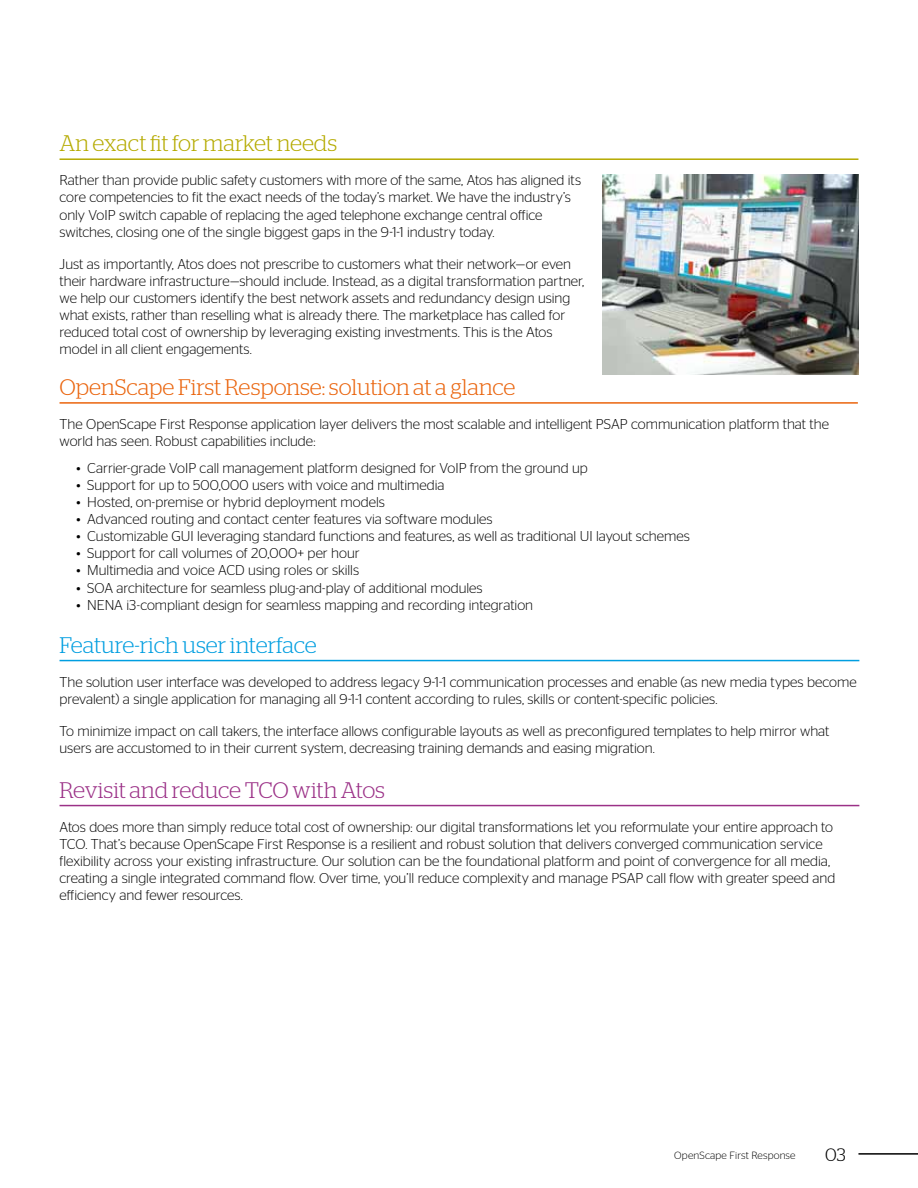
<style>
.page{position:relative;width:918px;height:1188px;background:#fff}
.page>*{position:absolute;margin:0;border:0;box-sizing:border-box;transform-origin:0 0}
.t1{font:300 22.5px "Stag";color:#ea640d}
.t2{font:300 22.5px "Stag";letter-spacing:-.01em;color:#9b3187}
.t3{font:300 22.5px "Stag";letter-spacing:-.005em;color:#009ee0}
.t4{font:300 22.5px "Stag";letter-spacing:-.005em;color:#b5aa00}
.t5{font:300 18px "Stag";color:#000}
.t6{font:300 14.25px/17.1px "Stag Sans";color:#000}
.t7{font:300 10.5px "Stag Sans";letter-spacing:.015em;color:#000}
</style>
<div class="page">
<hr style="left:60px;top:158px;width:798px;height:2px;background:#b5aa00">
<hr style="left:60px;top:402px;width:798px;height:2px;background:#ea640d">
<hr style="left:60px;top:805px;width:799px;height:1px;background:#9b3187">
<hr style="left:60px;top:660px;width:799px;height:1px;background:#009ee0">
<img style="left:602px;top:174px;width:256px;height:200px">
<hr style="left:858px;top:1153px;width:60px;height:2px;background:#000">
<h1 class="t4" style="left:60px;top:131px;width:279px">An exact fit for market needs</h1>
<p class="t6" style="left:60px;top:172px;width:523px">Rather than provide public safety customers with more of the same, Atos has aligned its core competencies to fit the exact needs of the today’s market. We have the industry’s only VoIP switch capable of replacing the aged telephone exchange central office switches, closing one of the single biggest gaps in the 9-1-1 industry today.</p>
<p class="t6" style="left:60px;top:255px;width:526px">Just as importantly, Atos does not prescribe to customers what their network—or even their hardware infrastructure—should include. Instead, as a digital transformation partner, we help our customers identify the best network assets and redundancy design using what exists, rather than reselling what is already there. The marketplace has called for reduced total cost of ownership by leveraging existing investments. This is the Atos model in all client engagements.</p>
<h1 class="t1" style="left:60px;top:375px;width:458px">OpenScape First Response: solution at a glance</h1>
<p class="t6" style="left:60px;top:416px;width:771px">The OpenScape First Response application layer delivers the most scalable and intelligent PSAP communication platform that the world has seen. Robust capabilities include:</p>
<p class="t6" style="left:77px;top:459px;width:513px">• Carrier-grade VoIP call management platform designed for VoIP from the ground up</p>
<p class="t6" style="left:77px;top:476px;width:369px">• Support for up to 500,000 users with voice and multimedia</p>
<p class="t6" style="left:77px;top:493px;width:310px">• Hosted, on-premise or hybrid deployment models</p>
<p class="t6" style="left:77px;top:510px;width:417px">• Advanced routing and contact center features via software modules</p>
<p class="t6" style="left:77px;top:528px;width:615px">• Customizable GUI leveraging standard functions and features, as well as traditional UI layout schemes</p>
<p class="t6" style="left:77px;top:545px;width:285px">• Support for call volumes of 20,000+ per hour</p>
<p class="t6" style="left:77px;top:562px;width:284px">• Multimedia and voice ACD using roles or skills</p>
<p class="t6" style="left:77px;top:579px;width:408px">• SOA architecture for seamless plug-and-play of additional modules</p>
<p class="t6" style="left:77px;top:596px;width:458px">• NENA i3-compliant design for seamless mapping and recording integration</p>
<h1 class="t3" style="left:60px;top:632px;width:259px">Feature-rich user interface</h1>
<p class="t6" style="left:60px;top:673px;width:799px">The solution user interface was developed to address legacy 9-1-1 communication processes and enable (as new media types become prevalent) a single application for managing all 9-1-1 content according to rules, skills or content-specific policies.</p>
<p class="t6" style="left:60px;top:722px;width:771px">To minimize impact on call takers, the interface allows configurable layouts as well as preconfigured templates to help mirror what users are accustomed to in their current system, decreasing training demands and easing migration.</p>
<h1 class="t2" style="left:60px;top:777px;width:327px">Revisit and reduce TCO with Atos</h1>
<p class="t6" style="left:60px;top:818px;width:777px">Atos does more than simply reduce total cost of ownership: our digital transformations let you reformulate your entire approach to TCO. That’s because OpenScape First Response is a resilient and robust solution that delivers converged communication service flexibility across your existing infrastructure. Our solution can be the foundational platform and point of convergence for all media, creating a single integrated command flow. Over time, you’ll reduce complexity and manage PSAP call flow with greater speed and efficiency and fewer resources.</p>
<p class="t7" style="left:674px;top:1149px;width:123px">OpenScape First Response</p>
<p class="t5" style="left:825px;top:1145px;width:22px">03</p>
</div>
